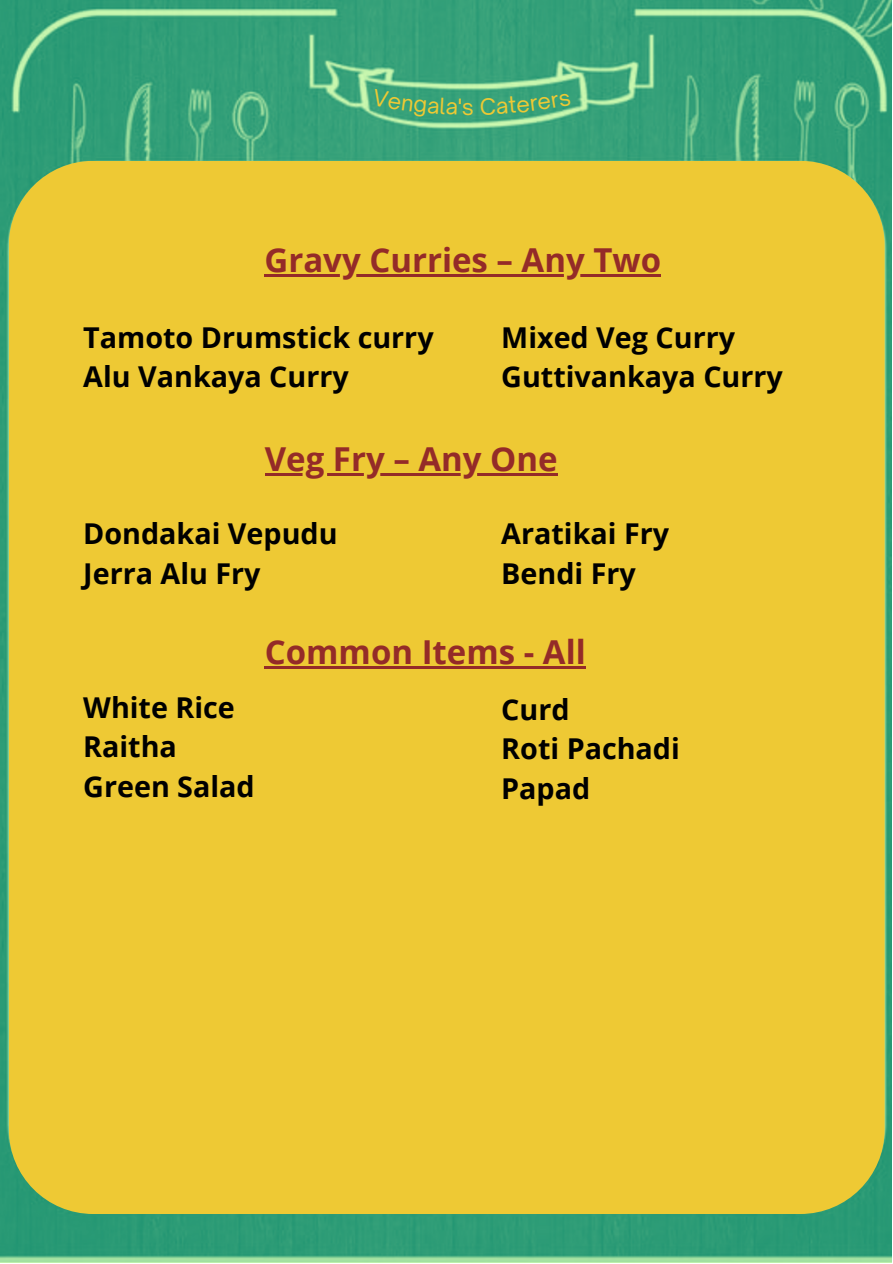
<style>
.page{position:relative;width:893px;height:1264px;background:#fff}
.page>*{position:absolute;margin:0;border:0;box-sizing:border-box;transform-origin:0 0}
.t1{font:700 33px "Open Sans";color:#942b28}
.t2{font:700 28.65px "Open Sans";color:#000}
.t3{font:21.6px "Open Sauce One";color:#eec934}
</style>
<div class="page">
<img style="left:0;top:0;width:891px;height:1262px">
<div style="left:9px;top:161px;width:875px;height:1052px;background:#eec934;border-radius:84px"></div>
<hr style="left:264px;top:274px;width:397px;height:3px;background:#942b28">
<hr style="left:265px;top:473px;width:292px;height:2px;background:#942b28">
<hr style="left:265px;top:666px;width:321px;height:2px;background:#942b28">
<svg style="left:372px;top:88px;width:89px;height:29px"></svg>
<svg style="left:480px;top:93px;width:90px;height:22px"></svg>
<p class="t3" style="left:462px;top:93px;width:14px">s</p>
<p class="t1" style="left:264px;top:237px;width:398px">Gravy Curries – Any Two</p>
<p class="t2" style="left:83px;top:317px;width:352px">Tamoto Drumstick curry</p>
<p class="t2" style="left:83px;top:356px;width:267px">Alu Vankaya Curry</p>
<p class="t2" style="left:501px;top:317px;width:235px">Mixed Veg Curry</p>
<p class="t2" style="left:501px;top:356px;width:283px">Guttivankaya Curry</p>
<p class="t1" style="left:265px;top:436px;width:294px">Veg Fry – Any One</p>
<p class="t2" style="left:83px;top:513px;width:256px">Dondakai Vepudu</p>
<p class="t2" style="left:83px;top:553px;width:179px">Jerra Alu Fry</p>
<p class="t2" style="left:501px;top:513px;width:169px">Aratikai Fry</p>
<p class="t2" style="left:501px;top:553px;width:136px">Bendi Fry</p>
<p class="t2" style="left:83px;top:687px;width:153px">White Rice</p>
<p class="t2" style="left:83px;top:726px;width:95px">Raitha</p>
<p class="t2" style="left:83px;top:766px;width:173px">Green Salad</p>
<p class="t1" style="left:265px;top:628px;width:322px">Common Items - All</p>
<p class="t2" style="left:501px;top:689px;width:70px">Curd</p>
<p class="t2" style="left:501px;top:729px;width:180px">Roti Pachadi</p>
<p class="t2" style="left:501px;top:768px;width:90px">Papad</p>
</div>
